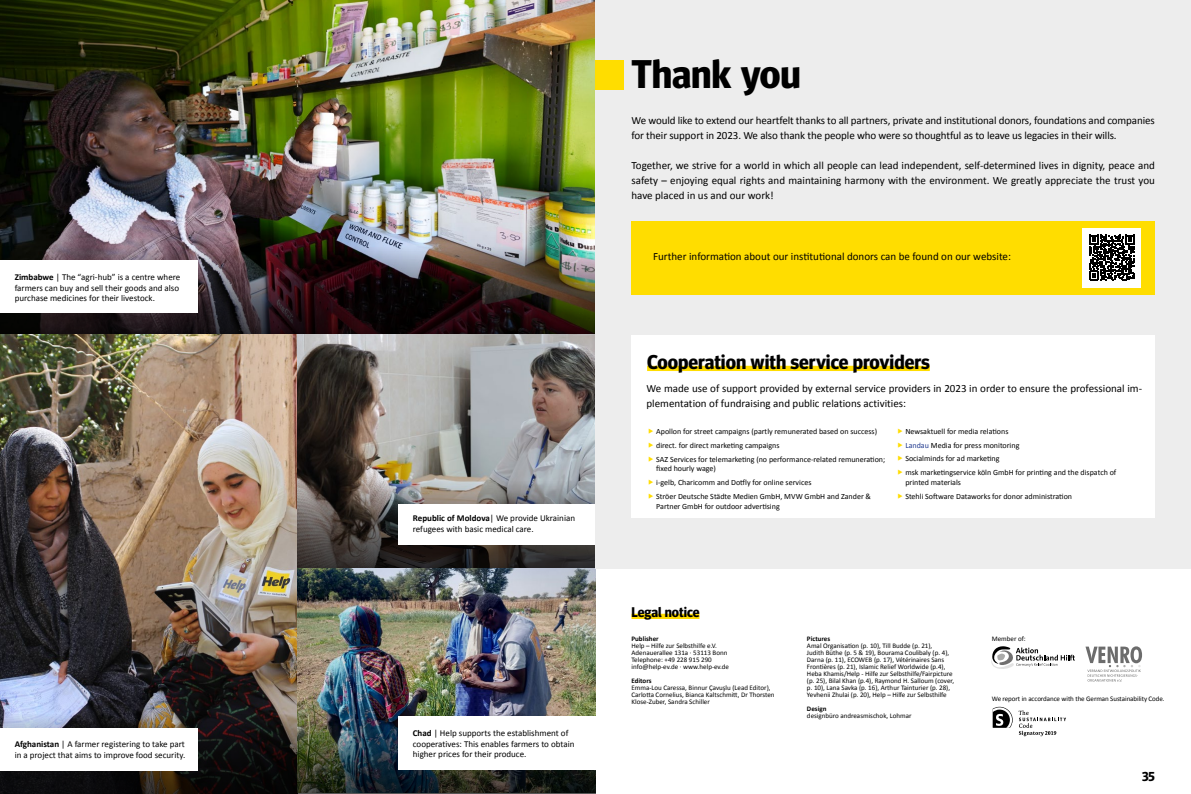
<style>
.page{position:relative;width:1191px;height:794px;background:#fff}
.page>*{position:absolute;margin:0;border:0;box-sizing:border-box;transform-origin:0 0}
.t1{font:700 40px "Meta Headline Pro";color:#000}
.t2{font:700 20px "Meta Headline Pro";color:#000}
.t3{font:700 14px "Meta Headline Pro";color:#000}
.t4{font:700 13px "Meta Headline Pro";color:#000}
.t5{font:11px/15px "Calibri";letter-spacing:-.01em;color:#000}
.t6{font:9px/10.8px "Calibri";color:#000}
.t7{font:8px/13.9px "Calibri";color:#000}
.t8{font:7px/7px "Calibri";color:#000}
.t9{font:700 7px "Calibri";color:#000}
.s1{font-weight:700}
.s2{color:#213a8f}
</style>
<div class="page">
<svg style="left:1018px;top:710px;width:48px;height:26px"></svg>
<svg style="left:992px;top:707px;width:20px;height:21px"></svg>
<svg style="left:991px;top:646px;width:84px;height:23px"></svg>
<img style="left:0;top:0;width:595px;height:245px">
<img style="left:0;top:245px;width:595px;height:90px">
<div style="left:0;top:260px;width:197px;height:53px;background:#fff"></div>
<img style="left:0;top:335px;width:298px;height:377px">
<img style="left:298px;top:335px;width:297px;height:377px">
<img style="left:298px;top:480px;width:297px;height:107px">
<img style="left:0;top:712px;width:595px;height:82px">
<div style="left:0;top:728px;width:197px;height:42px;background:#fff"></div>
<div style="left:398px;top:504px;width:197px;height:40px;background:#fff"></div>
<div style="left:398px;top:716px;width:197px;height:53px;background:#fff"></div>
<div style="left:595px;top:0;width:596px;height:568px;background:#ededed"></div>
<svg style="left:1085px;top:646px;width:57px;height:35px"></svg>
<div style="left:631px;top:614px;width:68px;height:5px;background:#fd0"></div>
<div style="left:631px;top:335px;width:524px;height:183px;background:#fff"></div>
<div style="left:647px;top:366px;width:282px;height:5px;background:#fd0"></div>
<div style="left:595px;top:60px;width:29px;height:29px;background:#fd0"></div>
<div style="left:631px;top:221px;width:524px;height:73px;background:#fd0"></div>
<div style="left:1083px;top:228px;width:58px;height:59px;background:#fff"></div>
<svg style="left:1089px;top:235px;width:45px;height:45px"></svg>
<p class="t6" style="left:15px;top:271px;width:167px"><span class="s1">Zimbabwe</span> | The “agri-hub” is a centre where farmers can buy and sell their goods and also purchase medicines for their livestock.</p>
<p class="t6" style="left:15px;top:739px;width:172px"><span class="s1">Afghanistan</span> | A farmer registering to take part in a project that aims to improve food security.</p>
<p class="t6" style="left:413px;top:512px;width:164px"><span class="s1">Republic of Moldova</span>| We provide Ukrainian refugees with basic medical care.</p>
<p class="t6" style="left:413px;top:727px;width:163px"><span class="s1">Chad</span> | Help supports the establishment of cooperatives: This enables farmers to obtain higher prices for their produce.</p>
<h1 class="t1" style="left:631px;top:43px;width:171px">Thank you</h1>
<h3 class="t5" style="left:631px;top:113px;width:525px">We would like to extend our heartfelt thanks to all partners, private and institutional donors, foundations and companies for their support in 2023. We also thank the people who were so thoughtful as to leave us legacies in their wills.</h3>
<p class="t5" style="left:631px;top:158px;width:525px;text-align:justify">Together, we strive for a world in which all people can lead independent, self-determined lives in dignity, peace and safety – enjoying equal rights and maintaining harmony with the environment. We greatly appreciate the trust you have placed in us and our work!</p>
<h3 class="t5" style="left:653px;top:249px;width:359px">Further information about our institutional donors can be found on our website:</h3>
<h2 class="t2" style="left:647px;top:346px;width:284px">Cooperation with service providers</h2>
<h3 class="t5" style="left:646px;top:381px;width:497px">We made use of support provided by external service providers in 2023 in order to ensure the professional im&shy;plementation of fundraising and public relations activities:</h3>
<p class="t7" style="left:656px;top:424px;width:230px">Apollon for street campaigns (partly remunerated based on success) direct. for direct marketing campaigns<br>SAZ Services for telemarketing (no performance-related remuneration;</p>
<p class="t7" style="left:656px;top:462px;width:216px">fixed hourly wage)<br>i-gelb, Charicomm and Dotfly for online services<br>Ströer Deutsche Städte Medien GmbH, MVW GmbH and Zander &amp;</p>
<p class="t7" style="left:656px;top:499px;width:125px">Partner GmbH for outdoor advertising</p>
<p class="t7" style="left:905px;top:424px;width:212px">Newsaktuell for media relations<br><span class="s2">Landau</span> Media for press monitoring<br>Socialminds for ad marketing<br>msk marketingservice köln GmbH for printing and the dispatch of</p>
<p class="t7" style="left:905px;top:475px;width:168px">printed materials<br>Stehli Software Dataworks for donor administration</p>
<h3 class="t3" style="left:631px;top:601px;width:69px">Legal notice</h3>
<p class="t9" style="left:631px;top:634px;width:29px">Publisher</p>
<p class="t8" style="left:631px;top:642px;width:99px">Help – Hilfe zur Selbsthilfe e.V.<br>Adenauerallee 131a · 53113 Bonn<br>Telephone: +49 228 915 290 info@help-ev.de · www.help-ev.de</p>
<p class="t9" style="left:631px;top:676px;width:22px">Editors</p>
<p class="t8" style="left:631px;top:684px;width:145px">Emma-Lou Caressa, Binnur Çavuşlu (Lead Editor),<br>Carlotta Cornelius, Bianca Kaltschmitt, Dr Thorsten<br>Klose-Zuber, Sandra Schiller</p>
<p class="t9" style="left:807px;top:634px;width:25px">Pictures</p>
<p class="t8" style="left:807px;top:642px;width:149px">Amal Organisation (p. 10), Till Budde (p. 21),<br>Judith Büthe (p. 5 &amp; 19), Bourama Coulibaly (p. 4), Darna (p. 11), ECOWEB (p. 17), Vétérinaires Sans Frontières (p. 21), Islamic Relief Worldwide (p.4), Heba Khamis/Help - Hilfe zur Selbsthilfe/Fairpicture (p. 25), Bilal Khan (p.4), Raymond H. Salloum (cover, p. 10), Lana Savka (p. 16), Arthur Tainturier (p. 28), Yevhenii Zhulai (p. 20), Help – Hilfe zur Selbsthilfe</p>
<p class="t9" style="left:807px;top:704px;width:21px">Design</p>
<p class="t8" style="left:807px;top:712px;width:106px">designbüro andreasmischok, Lohmar</p>
<p class="t8" style="left:991px;top:635px;width:35px">Member of:</p>
<p class="t8" style="left:991px;top:695px;width:174px">We report in accordance with the German Sustainability Code.</p>
<h3 class="t4" style="left:1142px;top:766px;width:14px">35</h3>
</div>
